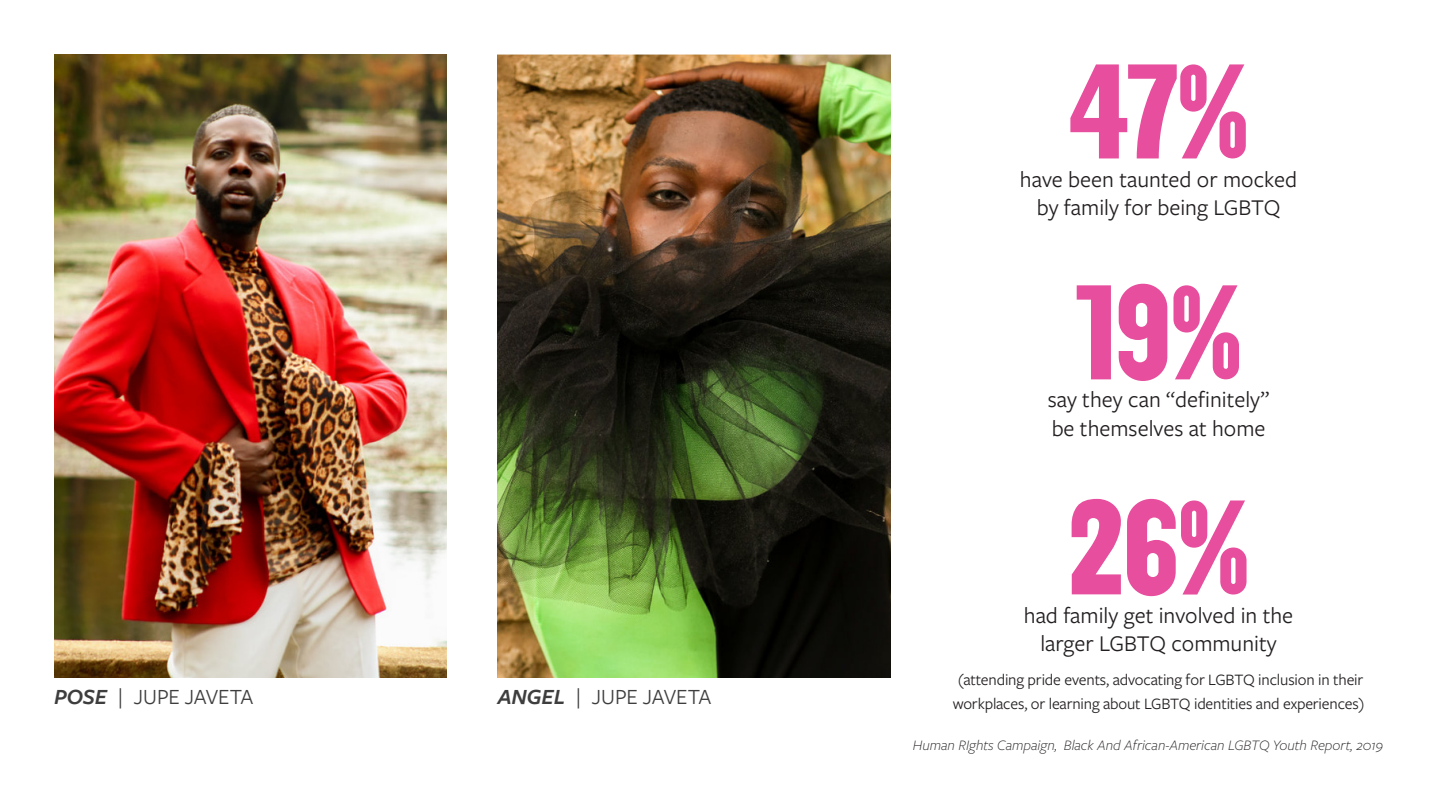
<style>
.page{position:relative;width:1440px;height:810px;background:#fff}
.page>*{position:absolute;margin:0;border:0;box-sizing:border-box;transform-origin:0 0}
.t1{font:162.15px "MARTIN";color:#e74e9d}
.t2{font:23.4px "Freight Sans Pro";color:#231f20}
.t3{font:22.5px "Freight Sans Pro";letter-spacing:-.005em;color:#3e3e3f}
.t4{font:16.5px/24px "Freight Sans Pro";letter-spacing:-.01em;color:#231f20;text-align:center}
.t5{font:italic 300 15px "Freight Sans Pro";color:#231f20}
.s1{font-weight:600;font-style:italic}
</style>
<div class="page">
<img style="left:54px;top:54px;width:392px;height:624px">
<img style="left:498px;top:54px;width:392px;height:624px">
<p class="t3" style="left:54px;top:682px;width:201px"><span class="s1">POSE</span> | JUPE JAVETA</p>
<p class="t3" style="left:498px;top:682px;width:215px"><span class="s1">ANGEL</span> | JUPE JAVETA</p>
<p class="t1" style="left:1069px;top:16px;width:180px">47%</p>
<p class="t2" style="left:1037px;top:191px;width:245px">by family for being LGBTQ</p>
<p class="t2" style="left:1020px;top:163px;width:279px">have been taunted or mocked</p>
<p class="t1" style="left:1076px;top:237px;width:166px">19%</p>
<p class="t2" style="left:1051px;top:412px;width:215px">be themselves at home</p>
<p class="t2" style="left:1047px;top:384px;width:223px">say they can “definitely”</p>
<p class="t1" style="left:1068px;top:452px;width:182px">26%</p>
<p class="t2" style="left:1040px;top:627px;width:238px">larger LGBTQ community</p>
<p class="t4" style="left:952px;top:667px;width:413px">(attending pride events, advocating for LGBTQ inclusion in their workplaces, or learning about LGBTQ identities and experiences)</p>
<p class="t5" style="left:913px;top:735px;width:472px">Human RIghts Campaign, Black And African-American LGBTQ Youth Report, 2019</p>
<p class="t2" style="left:1024px;top:599px;width:271px">had family get involved in the</p>
</div>
